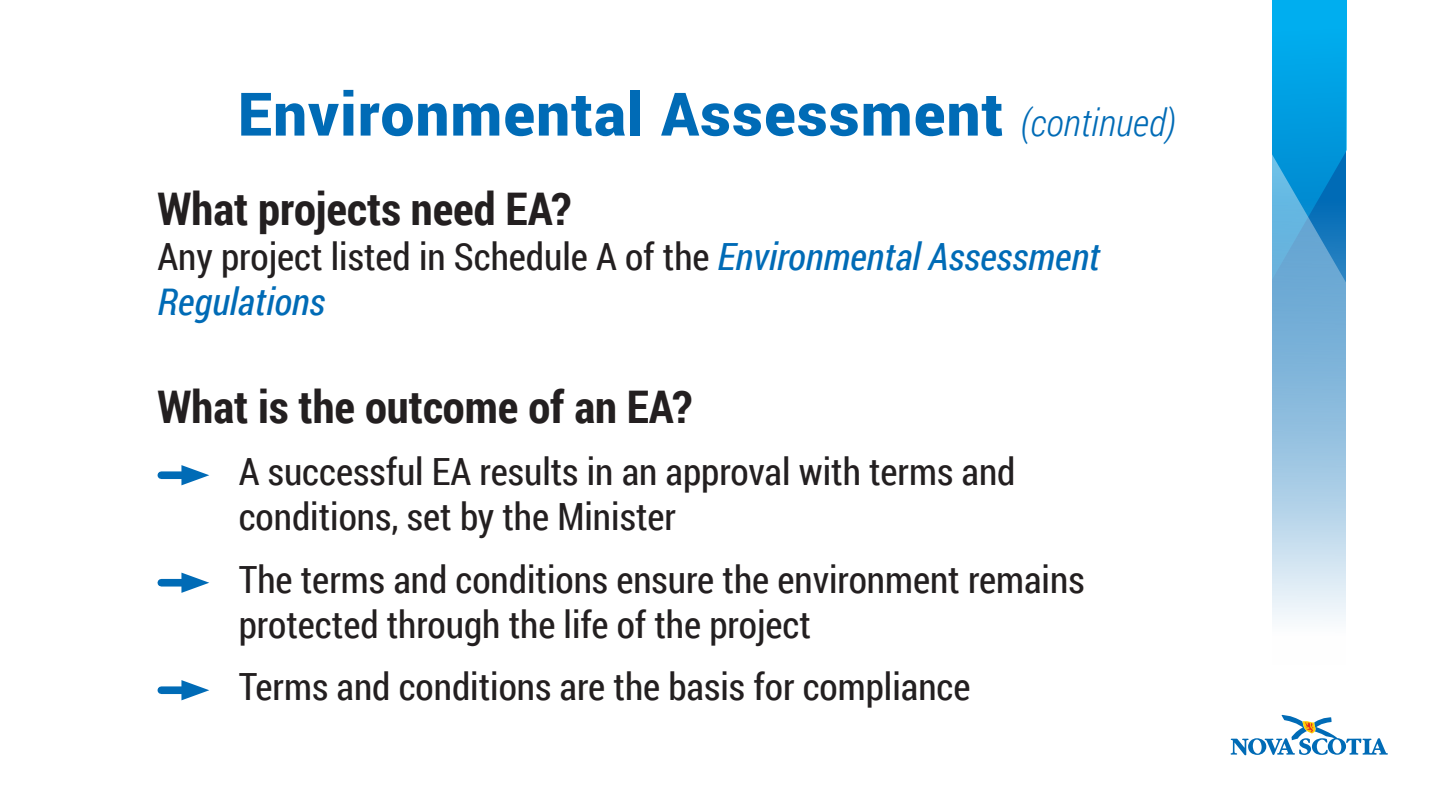
<style>
.page{position:relative;width:1440px;height:810px;background:#fff}
.page>*{position:absolute;margin:0;border:0;box-sizing:border-box;transform-origin:0 0}
.t1{font:900 60px "Roboto";letter-spacing:.02em;color:#006bb6}
.t2{font:700 45px "Roboto Condensed";color:#231f20}
.t3{font:37.5px/45px "Roboto Condensed";color:#231f20}
.t4{font:italic 37.5px/45px "Roboto Condensed";color:#006bb6}
.s1{font-family:"Roboto Condensed";font-weight:300;font-style:italic;font-size:37.5px}
.s2{font-style:normal;color:#231f20}
</style>
<div class="page">
<svg style="left:1231px;top:714px;width:157px;height:41px"></svg>
<svg style="left:1272px;top:0;width:74px;height:621px"></svg>
<div style="left:161px;top:471px;width:32px;height:8px;background:#006bb6"></div>
<svg style="left:181px;top:465px;width:28px;height:20px"></svg>
<div style="left:161px;top:579px;width:32px;height:8px;background:#006bb6"></div>
<svg style="left:181px;top:573px;width:28px;height:20px"></svg>
<div style="left:161px;top:686px;width:32px;height:8px;background:#006bb6"></div>
<svg style="left:181px;top:680px;width:28px;height:20px"></svg>
<h1 class="t1" style="left:238px;top:72px;width:940px">Environmental Assessment <span class="s1">(continued)</span></h1>
<p class="t2" style="left:158px;top:178px;width:415px">What projects need EA?</p>
<p class="t4" style="left:157px;top:233px;width:944px"><span class="s2">Any project listed in Schedule A of the</span> Environmental Assessment<br>Regulations</p>
<p class="t2" style="left:158px;top:375px;width:536px">What is the outcome of an EA?</p>
<p class="t3" style="left:239px;top:448px;width:778px">A successful EA results in an approval with terms and conditions, set by the Minister</p>
<p class="t3" style="left:239px;top:556px;width:847px">The terms and conditions ensure the environment remains protected through the life of the project</p>
<p class="t3" style="left:239px;top:663px;width:733px">Terms and conditions are the basis for compliance</p>
</div>
